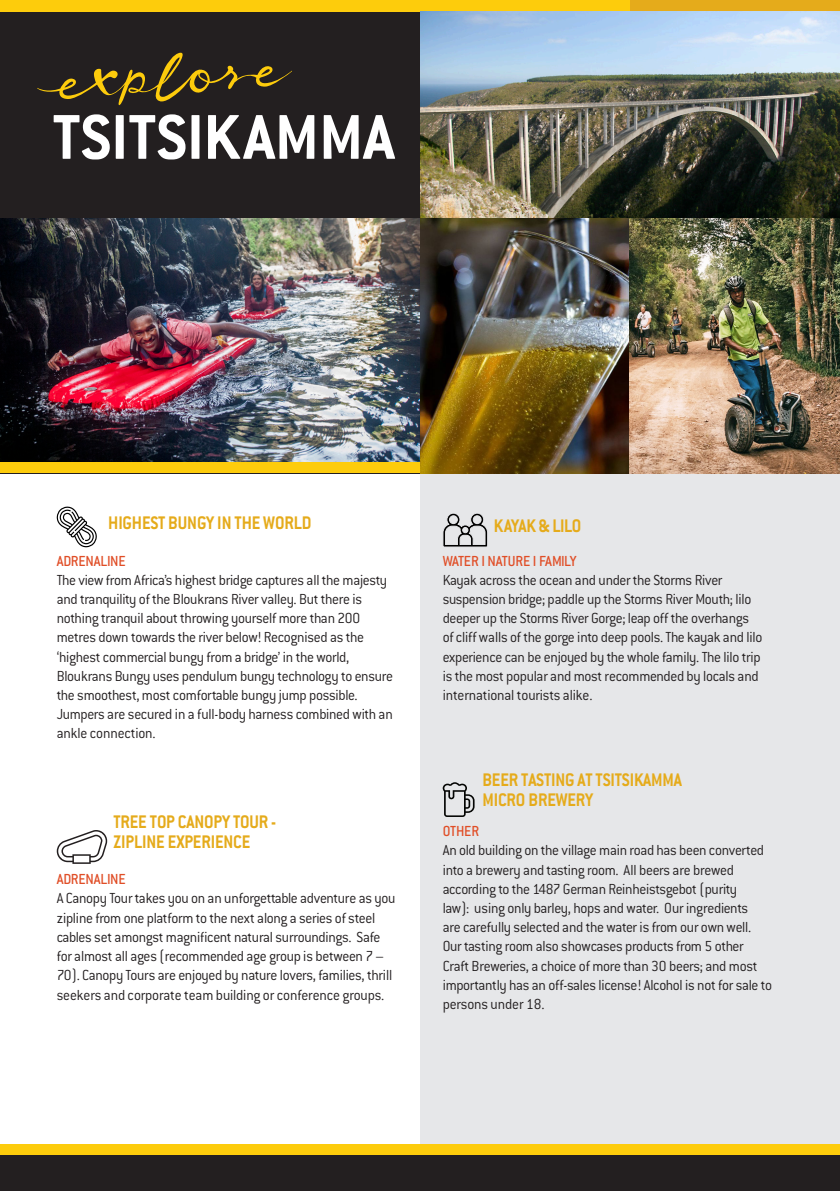
<style>
.page{position:relative;width:840px;height:1191px;background:#fff}
.page>*{position:absolute;margin:0;border:0;box-sizing:border-box;transform-origin:0 0}
.t1{font:700 69.4px "Conduit ITC";color:#fff}
.t2{font:700 20px/20px "Conduit ITC";letter-spacing:-.01em;color:#e5ab1b;scale:.9 1}
.t3{font:300 16px/19.2px "Conduit ITC";letter-spacing:-.02em;color:#231f20;scale:.95 1}
.s1{font-weight:500;color:#e04e27}
</style>
<div class="page">
<div style="left:420px;top:408px;width:419px;height:736px;background:#e6e7e9"></div>
<div style="left:0;top:0;width:839px;height:473px;background:#231f20"></div>
<div style="left:0;top:1144px;width:839px;height:12px;background:#fdcc0c"></div>
<div style="left:0;top:1156px;width:839px;height:35px;background:#231f20"></div>
<div style="left:0;top:0;width:210px;height:11px;background:#fdcc0c"></div>
<div style="left:210px;top:0;width:210px;height:11px;background:#fdcc0c"></div>
<div style="left:420px;top:0;width:209px;height:11px;background:#fdcc0c"></div>
<div style="left:0;top:462px;width:420px;height:11px;background:#fdcc0c"></div>
<div style="left:629px;top:0;width:210px;height:11px;background:#e5ab1b"></div>
<img style="left:420px;top:11px;width:419px;height:462px">
<svg style="left:37px;top:52px;width:255px;height:54px"></svg>
<img style="left:0;top:218px;width:420px;height:244px">
<svg style="left:57px;top:830px;width:50px;height:34px"></svg>
<svg style="left:443px;top:513px;width:45px;height:34px"></svg>
<svg style="left:57px;top:506px;width:40px;height:41px"></svg>
<svg style="left:442px;top:782px;width:32px;height:35px"></svg>
<p class="t1" style="left:53px;top:96px;width:343px">TSITSIKAMMA</p>
<p class="t2" style="left:108px;top:513px;width:227px">HIGHEST BUNGY IN THE WORLD</p>
<p class="t3" style="left:57px;top:551px;width:355px"><span class="s1">ADRENALINE<br></span>The view from Africa’s highest bridge captures all the majesty and tranquility of the Bloukrans River valley. But there is nothing tranquil about throwing yourself more than 200 metres down towards the river below! Recognised as the ‘highest commercial bungy from a bridge’ in the world, Bloukrans Bungy uses pendulum bungy technology to ensure the smoothest, most comfortable bungy jump possible.<br>Jumpers are secured in a full-body harness combined with an ankle connection.</p>
<p class="t2" style="left:113px;top:811px;width:182px">TREE TOP CANOPY TOUR -<br>ZIPLINE EXPERIENCE</p>
<p class="t3" style="left:57px;top:869px;width:357px"><span class="s1">ADRENALINE<br></span>A Canopy Tour takes you on an unforgettable adventure as you zipline from one platform to the next along a series of steel cables set amongst magnificent natural surroundings. Safe for almost all ages (recommended age group is between 7 – 70). Canopy Tours are enjoyed by nature lovers, families, thrill seekers and corporate team building or conference groups.</p>
<p class="t2" style="left:493px;top:515px;width:99px">KAYAK &amp; LILO</p>
<p class="t3" style="left:442px;top:551px;width:338px"><span class="s1">WATER I NATURE I FAMILY<br></span>Kayak across the ocean and under the Storms River suspension bridge; paddle up the Storms River Mouth; lilo deeper up the Storms River Gorge; leap off the overhangs of cliff walls of the gorge into deep pools. The kayak and lilo experience can be enjoyed by the whole family. The lilo trip is the most popular and most recommended by locals and international tourists alike.</p>
<p class="t2" style="left:482px;top:769px;width:223px">BEER TASTING AT TSITSIKAMMA<br>MICRO BREWERY</p>
<p class="t3" style="left:442px;top:821px;width:348px"><span class="s1">OTHER<br></span>An old building on the village main road has been converted into a brewery and tasting room. All beers are brewed according to the 1487 German Reinheistsgebot (purity<br>law): using only barley, hops and water. Our ingredients<br>are carefully selected and the water is from our own well.<br>Our tasting room also showcases products from 5 other Craft Breweries, a choice of more than 30 beers; and most importantly has an off-sales license! Alcohol is not for sale to persons under 18.</p>
</div>
